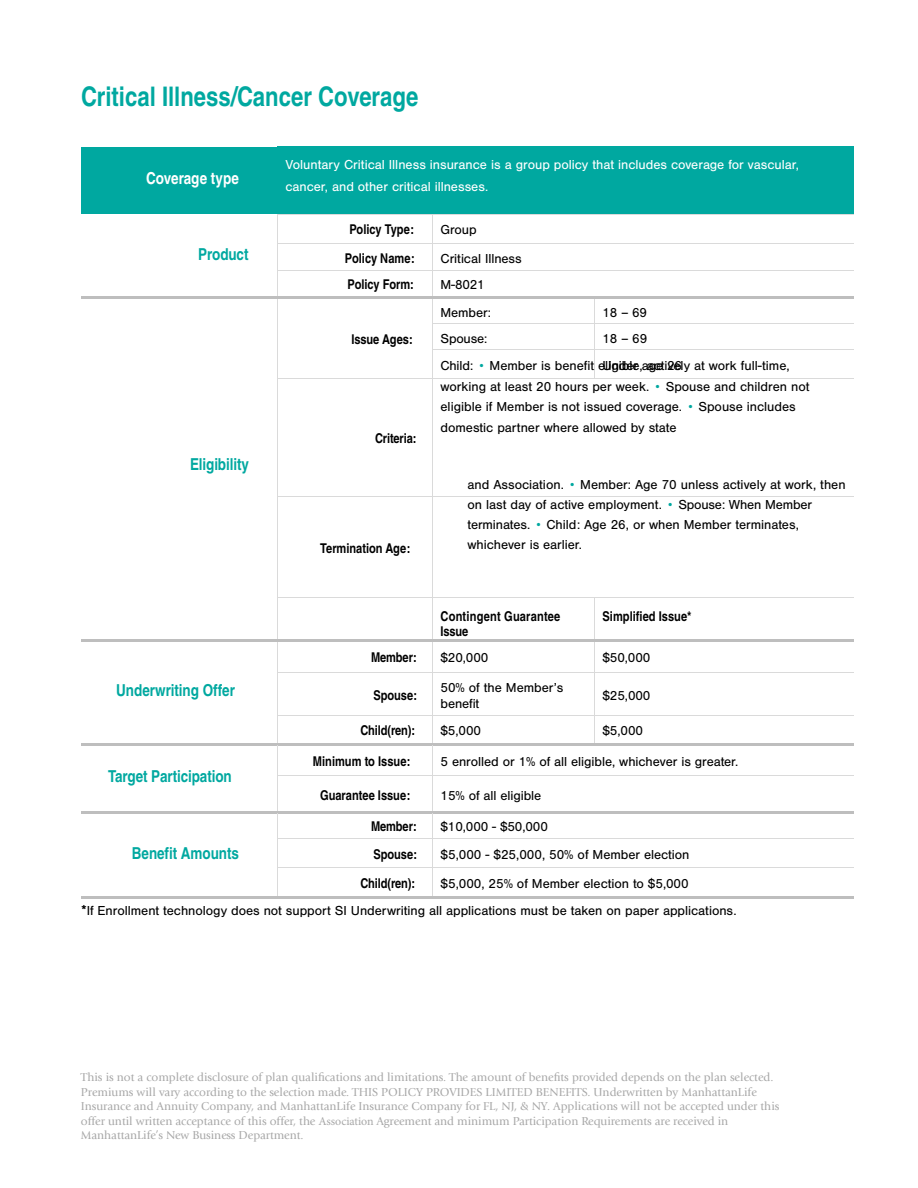
<style>
.page{position:relative;width:918px;height:1188px;background:#fff}
.page>*{position:absolute;margin:0;border:0;box-sizing:border-box;transform-origin:0 0}
.t1{font:700 27px "Nimbus San Con L";color:#00a8a0}
.t2{font:700 16.5px "Nimbus San Con L";letter-spacing:-.005em;color:#00a8a0}
.t3{font:700 16.5px "Nimbus San Con L";color:#fff}
.t4{font:13.5px/20.5px "Nimbus San";letter-spacing:-.005em;color:#000}
.t5{font:700 13.5px/15.5px "Nimbus San Con L";color:#000}
.t6{font:13.5px/21.8px "Nimbus San";color:#fff}
.t7{font:12px/14.5px "Giovanni Std";color:#a7a7a7}
.s1{font-family:"Nimbus Rom D";color:#00a8a0}
.s2{font-size:15px}
.s3{font-family:"Minion Pro"}
</style>
<div class="page">
<div style="left:82px;top:147px;width:195px;height:67px;background:#00a8a0"></div>
<div style="left:277px;top:147px;width:576px;height:67px;background:#00a8a0"></div>
<hr style="left:278px;top:214px;width:154px;height:1px;background:#dadada">
<hr style="left:433px;top:214px;width:420px;height:1px;background:#dadada">
<hr style="left:277px;top:243px;width:155px;height:1px;background:#dadada">
<hr style="left:433px;top:243px;width:420px;height:1px;background:#dadada">
<hr style="left:277px;top:270px;width:155px;height:1px;background:#dadada">
<hr style="left:433px;top:270px;width:420px;height:1px;background:#dadada">
<hr style="left:82px;top:297px;width:195px;height:2px;background:#bebebe">
<hr style="left:279px;top:297px;width:153px;height:2px;background:#bebebe">
<hr style="left:434px;top:297px;width:160px;height:2px;background:#bebebe">
<hr style="left:596px;top:297px;width:257px;height:2px;background:#bebebe">
<hr style="left:433px;top:323px;width:161px;height:1px;background:#dadada">
<hr style="left:595px;top:323px;width:258px;height:1px;background:#dadada">
<hr style="left:433px;top:349px;width:161px;height:1px;background:#dadada">
<hr style="left:595px;top:349px;width:258px;height:1px;background:#dadada">
<svg style="left:277px;top:214px;width:2px;height:167px"></svg>
<hr style="left:277px;top:379px;width:155px;height:1px;background:#dadada">
<svg style="left:432px;top:214px;width:2px;height:167px"></svg>
<hr style="left:433px;top:379px;width:161px;height:1px;background:#dadada">
<svg style="left:594px;top:297px;width:2px;height:82px"></svg>
<hr style="left:595px;top:379px;width:258px;height:1px;background:#dadada">
<hr style="left:277px;top:381px;width:1px;height:115px;background:#dadada">
<hr style="left:432px;top:381px;width:1px;height:115px;background:#dadada">
<hr style="left:277px;top:496px;width:155px;height:1px;background:#dadada">
<hr style="left:433px;top:496px;width:420px;height:1px;background:#dadada">
<hr style="left:277px;top:498px;width:1px;height:99px;background:#dadada">
<hr style="left:432px;top:498px;width:1px;height:99px;background:#dadada">
<hr style="left:277px;top:597px;width:155px;height:1px;background:#dadada">
<hr style="left:433px;top:597px;width:161px;height:1px;background:#dadada">
<hr style="left:595px;top:597px;width:258px;height:1px;background:#dadada">
<hr style="left:277px;top:600px;width:1px;height:39px;background:#dadada">
<hr style="left:432px;top:600px;width:1px;height:39px;background:#dadada">
<hr style="left:594px;top:600px;width:1px;height:39px;background:#dadada">
<hr style="left:82px;top:639px;width:195px;height:3px;background:#bebebe">
<hr style="left:279px;top:639px;width:153px;height:3px;background:#bebebe">
<hr style="left:434px;top:639px;width:160px;height:3px;background:#bebebe">
<hr style="left:596px;top:639px;width:257px;height:3px;background:#bebebe">
<hr style="left:277px;top:642px;width:1px;height:31px;background:#dadada">
<hr style="left:432px;top:642px;width:1px;height:31px;background:#dadada">
<hr style="left:594px;top:642px;width:1px;height:31px;background:#dadada">
<hr style="left:277px;top:673px;width:155px;height:1px;background:#dadada">
<hr style="left:433px;top:673px;width:161px;height:1px;background:#dadada">
<hr style="left:595px;top:673px;width:258px;height:1px;background:#dadada">
<hr style="left:277px;top:675px;width:1px;height:40px;background:#dadada">
<hr style="left:432px;top:675px;width:1px;height:40px;background:#dadada">
<hr style="left:594px;top:675px;width:1px;height:40px;background:#dadada">
<hr style="left:277px;top:715px;width:155px;height:1px;background:#dadada">
<hr style="left:433px;top:715px;width:161px;height:1px;background:#dadada">
<hr style="left:595px;top:715px;width:258px;height:1px;background:#dadada">
<hr style="left:82px;top:743px;width:195px;height:3px;background:#bebebe">
<hr style="left:279px;top:743px;width:153px;height:3px;background:#bebebe">
<hr style="left:434px;top:743px;width:160px;height:3px;background:#bebebe">
<svg style="left:594px;top:715px;width:2px;height:31px"></svg>
<hr style="left:596px;top:743px;width:257px;height:3px;background:#bebebe">
<svg style="left:277px;top:716px;width:2px;height:61px"></svg>
<hr style="left:277px;top:775px;width:155px;height:1px;background:#dadada">
<svg style="left:432px;top:715px;width:2px;height:62px"></svg>
<hr style="left:433px;top:775px;width:420px;height:1px;background:#dadada">
<hr style="left:277px;top:777px;width:1px;height:34px;background:#dadada">
<hr style="left:432px;top:777px;width:1px;height:34px;background:#dadada">
<hr style="left:82px;top:811px;width:195px;height:2px;background:#bebebe">
<hr style="left:279px;top:811px;width:153px;height:2px;background:#bebebe">
<hr style="left:434px;top:811px;width:419px;height:2px;background:#bebebe">
<hr style="left:277px;top:838px;width:155px;height:1px;background:#dadada">
<hr style="left:433px;top:838px;width:420px;height:1px;background:#dadada">
<hr style="left:277px;top:867px;width:155px;height:1px;background:#dadada">
<hr style="left:433px;top:867px;width:420px;height:1px;background:#dadada">
<hr style="left:82px;top:896px;width:195px;height:2px;background:#bebebe">
<svg style="left:277px;top:811px;width:2px;height:87px"></svg>
<hr style="left:279px;top:896px;width:153px;height:2px;background:#bebebe">
<svg style="left:432px;top:811px;width:2px;height:87px"></svg>
<hr style="left:434px;top:896px;width:419px;height:2px;background:#bebebe">
<h1 class="t1" style="left:81px;top:76px;width:339px">Critical Illness/Cancer Coverage</h1>
<p class="t3" style="left:146px;top:166px;width:94px">Coverage type</p>
<p class="t2" style="left:198px;top:241px;width:52px">Product</p>
<p class="t2" style="left:190px;top:452px;width:60px">Eligibility</p>
<p class="t2" style="left:116px;top:678px;width:120px">Underwriting Offer</p>
<p class="t2" style="left:108px;top:764px;width:125px">Target Participation</p>
<p class="t6" style="left:285px;top:154px;width:515px">Voluntary Critical Illness insurance is a group policy that includes coverage for vascular, cancer, and other critical illnesses.</p>
<p class="t5" style="left:349px;top:221px;width:66px">Policy Type:</p>
<p class="t4" style="left:441px;top:219px;width:38px">Group</p>
<p class="t5" style="left:345px;top:249px;width:71px">Policy Name:</p>
<p class="t4" style="left:441px;top:248px;width:83px">Critical Illness</p>
<p class="t5" style="left:348px;top:276px;width:68px">Policy Form:</p>
<p class="t4" style="left:441px;top:275px;width:46px">M-8021</p>
<p class="t5" style="left:351px;top:331px;width:63px">Issue Ages:</p>
<p class="t5" style="left:375px;top:430px;width:43px">Criteria:</p>
<p class="t5" style="left:320px;top:540px;width:92px">Termination Age:</p>
<p class="t4" style="left:441px;top:302px;width:52px">Member:</p>
<p class="t4" style="left:603px;top:302px;width:46px">18 – 69</p>
<p class="t4" style="left:441px;top:328px;width:48px">Spouse:</p>
<p class="t4" style="left:603px;top:325px;width:81px;line-height:27.3px">18 – 69<br>Under age 26</p>
<p class="t4" style="left:441px;top:356px;width:370px">Child: <span class="s1">•</span> Member is benefit eligible, actively at work full-time, working at least 20 hours per week. <span class="s1">•</span> Spouse and children not eligible if Member is not issued coverage. <span class="s1">•</span> Spouse includes domestic partner where allowed by state</p>
<p class="t4" style="left:468px;top:474px;width:380px">and Association. <span class="s1">•</span> Member: Age 70 unless actively at work, then on last day of active employment. <span class="s1">•</span> Spouse: When Member terminates. <span class="s1">•</span> Child: Age 26, or when Member terminates, whichever is earlier.</p>
<p class="t5" style="left:441px;top:608px;width:121px">Contingent Guarantee<br>Issue</p>
<p class="t5" style="left:603px;top:608px;width:90px">Simplified Issue*</p>
<p class="t5" style="left:371px;top:649px;width:47px">Member:</p>
<p class="t4" style="left:441px;top:648px;width:49px">$20,000</p>
<p class="t5" style="left:373px;top:687px;width:45px">Spouse:</p>
<p class="t4" style="left:441px;top:680px;width:124px;line-height:16.2px">50% of the Member’s benefit</p>
<p class="t4" style="left:603px;top:648px;width:49px">$50,000</p>
<p class="t4" style="left:603px;top:685px;width:49px">$25,000</p>
<p class="t5" style="left:360px;top:722px;width:56px">Child(ren):</p>
<p class="t4" style="left:441px;top:720px;width:42px">$5,000</p>
<p class="t4" style="left:603px;top:720px;width:42px">$5,000</p>
<p class="t5" style="left:313px;top:753px;width:99px">Minimum to Issue:</p>
<p class="t4" style="left:441px;top:751px;width:299px">5 enrolled or 1% of all eligible, whichever is greater.</p>
<p class="t5" style="left:320px;top:787px;width:92px">Guarantee Issue:</p>
<p class="t4" style="left:441px;top:785px;width:102px">15% of all eligible</p>
<p class="t5" style="left:371px;top:818px;width:47px">Member:</p>
<p class="t4" style="left:441px;top:817px;width:109px">$10,000 - $50,000</p>
<p class="t5" style="left:373px;top:846px;width:45px">Spouse:</p>
<p class="t4" style="left:441px;top:845px;width:250px">$5,000 - $25,000, 50% of Member election</p>
<p class="t5" style="left:360px;top:875px;width:56px">Child(ren):</p>
<p class="t2" style="left:132px;top:841px;width:109px">Benefit Amounts</p>
<p class="t4" style="left:81px;top:870px;width:657px;line-height:26.8px;text-indent:360px">$5,000, 25% of Member election to $5,000<br><span class="s2">*</span>If Enrollment technology does not support SI Underwriting all applications must be taken on paper applications.</p>
<p class="t7" style="left:81px;top:1070px;width:700px">This is not a complete disclosure of plan qualifications and limitations. The amount of benefits provided depends on the plan selected.<br>Premiums will vary according to the selection made. THIS POLICY PROVIDES LIMITED BENEFITS. Underwritten by ManhattanLife Insurance and Annuity Company, and ManhattanLife Insurance Company for FL, NJ, &amp; NY. Applications will not be accepted under this offer until written acceptance of this offer, the <span class="s3">Association</span> Agreement and minimum Participation Requirements are received in ManhattanLife’s New Business Department.</p>
</div>
